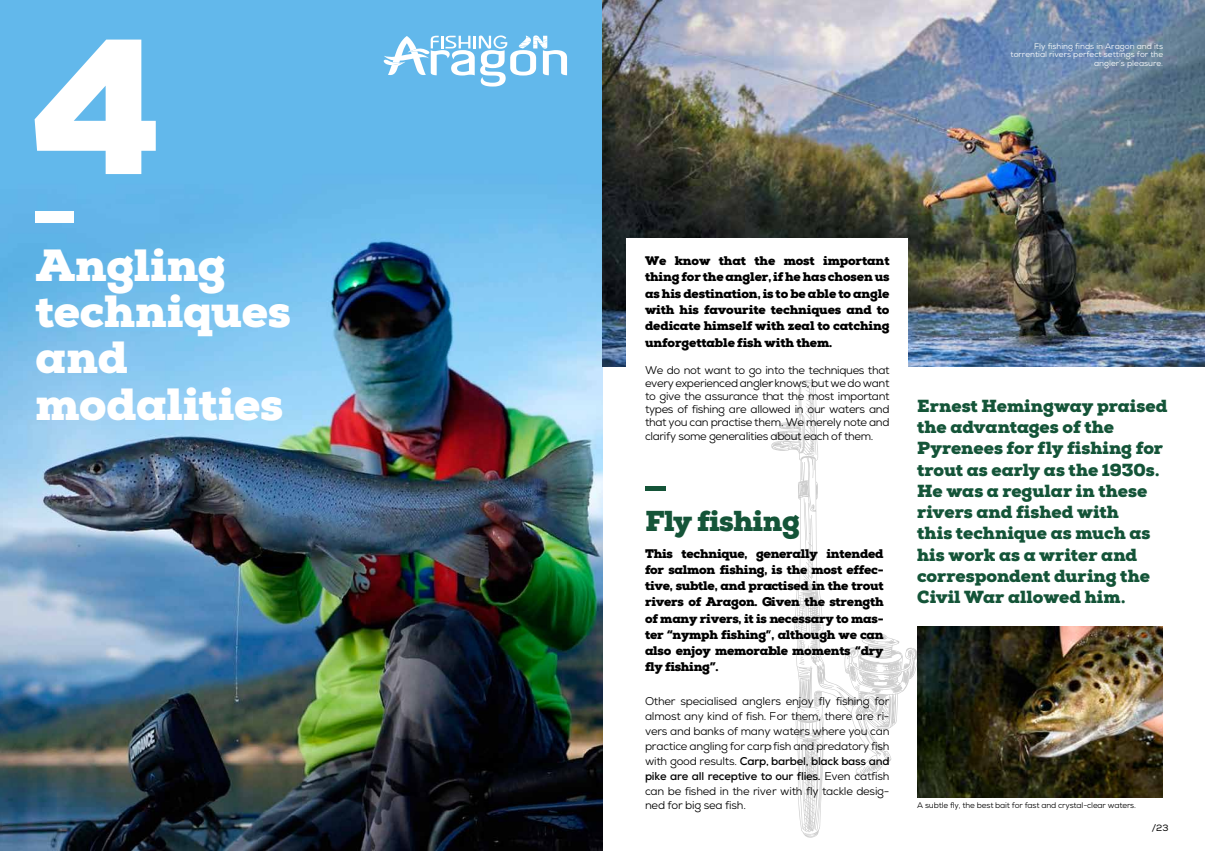
<style>
.page{position:relative;width:1205px;height:851px;background:#fff}
.page>*{position:absolute;margin:0;border:0;box-sizing:border-box;transform-origin:0 0}
.t1{font:900 192px "Nexa Slab";color:#fff}
.t2{font:900 45px/46.2px "Nexa Slab";letter-spacing:-.005em;color:#fff}
.t3{font:900 28.75px "Nexa Slab";letter-spacing:-.02em;color:#145438}
.t4{font:900 17.5px/21.2px "Nexa Slab";color:#145438}
.t5{font:900 12.5px/16.2px "Nexa Slab";letter-spacing:-.015em;color:#000;text-align:justify}
.t6{font:11.25px/14.9px "Nexa";letter-spacing:-.025em;color:#000;text-align:justify}
.t7{font:9.12px "Nexa";color:#000}
.t8{font:8.12px/8.8px "Nexa";color:#fff;text-align:right}
.t9{font:8.12px "Nexa";letter-spacing:-.02em;color:#000}
.s1{font-weight:700}
</style>
<div class="page">
<img style="left:0;top:0;width:602px;height:850px">
<div style="left:35px;top:211px;width:39px;height:11px;background:#fff"></div>
<img style="left:602px;top:0;width:603px;height:366px">
<div style="left:626px;top:238px;width:281px;height:155px;background:#fff"></div>
<img style="left:918px;top:626px;width:244px;height:171px">
<div style="left:645px;top:486px;width:21px;height:5px;background:#145438"></div>
<svg style="left:771px;top:380px;width:147px;height:458px"></svg>
<svg style="left:873px;top:747px;width:16px;height:11px"></svg>
<svg style="left:821px;top:684px;width:11px;height:3px"></svg>
<svg style="left:804px;top:643px;width:5px;height:6px"></svg>
<svg style="left:798px;top:655px;width:12px;height:20px"></svg>
<svg style="left:814px;top:708px;width:6px;height:9px"></svg>
<svg style="left:799px;top:707px;width:6px;height:8px"></svg>
<svg style="left:803px;top:498px;width:11px;height:85px"></svg>
<svg style="left:382px;top:35px;width:185px;height:51px"></svg>
<h1 class="t1" style="left:33px;top:-15px;width:130px">4</h1>
<h2 class="t2" style="left:35px;top:242px;width:257px">Angling techniques and modalities</h2>
<p class="t8" style="left:1010px;top:41px;width:154px">Fly fishing finds in Aragon and its torrential rivers perfect settings for the angler’s pleasure.</p>
<p class="t5" style="left:645px;top:253px;width:246px">We know that the most important thing for the angler, if he has chosen us as his destination, is to be able to angle with his favourite techniques and to dedicate himself with zeal to catching unforgettable fish with them.</p>
<p class="t6" style="left:645px;top:363px;width:246px;line-height:13.1px">We do not want to go into the techniques that every experienced angler knows, but we do want to give the assurance that the most important types of fishing are allowed in our waters and that you can practise them. We merely note and clarify some generalities about each of them.</p>
<h3 class="t3" style="left:645px;top:502px;width:156px">Fly fishing</h3>
<p class="t5" style="left:645px;top:545px;width:240px">This technique, generally intended for salmon fishing, is the most effec&shy;tive, subtle, and practised in the trout rivers of Aragon. Given the strength of many rivers, it is necessary to mas&shy;ter “nymph fishing”, although we can also enjoy memorable moments “dry fly fishing”.</p>
<p class="t6" style="left:645px;top:693px;width:246px">Other specialised anglers enjoy fly fishing for almost any kind of fish. For them, there are ri&shy;vers and banks of many waters where you can practice angling for carp fish and predatory fish with good results. <span class="s1">Carp, barbel, black bass and pike are all receptive to our flies.</span> Even catfish can be fished in the river with fly tackle desig&shy;ned for big sea fish.</p>
<p class="t4" style="left:917px;top:395px;width:252px">Ernest Hemingway praised the advantages of the<br>Pyrenees for fly fishing for trout as early as the 1930s.<br>He was a regular in these rivers and fished with<br>this technique as much as his work as a writer and correspondent during the<br>Civil War allowed him.</p>
<p class="t9" style="left:917px;top:800px;width:220px">A subtle fly, the best bait for fast and crystal-clear waters.</p>
<p class="t7" style="left:1152px;top:822px;width:18px">/23</p>
</div>
